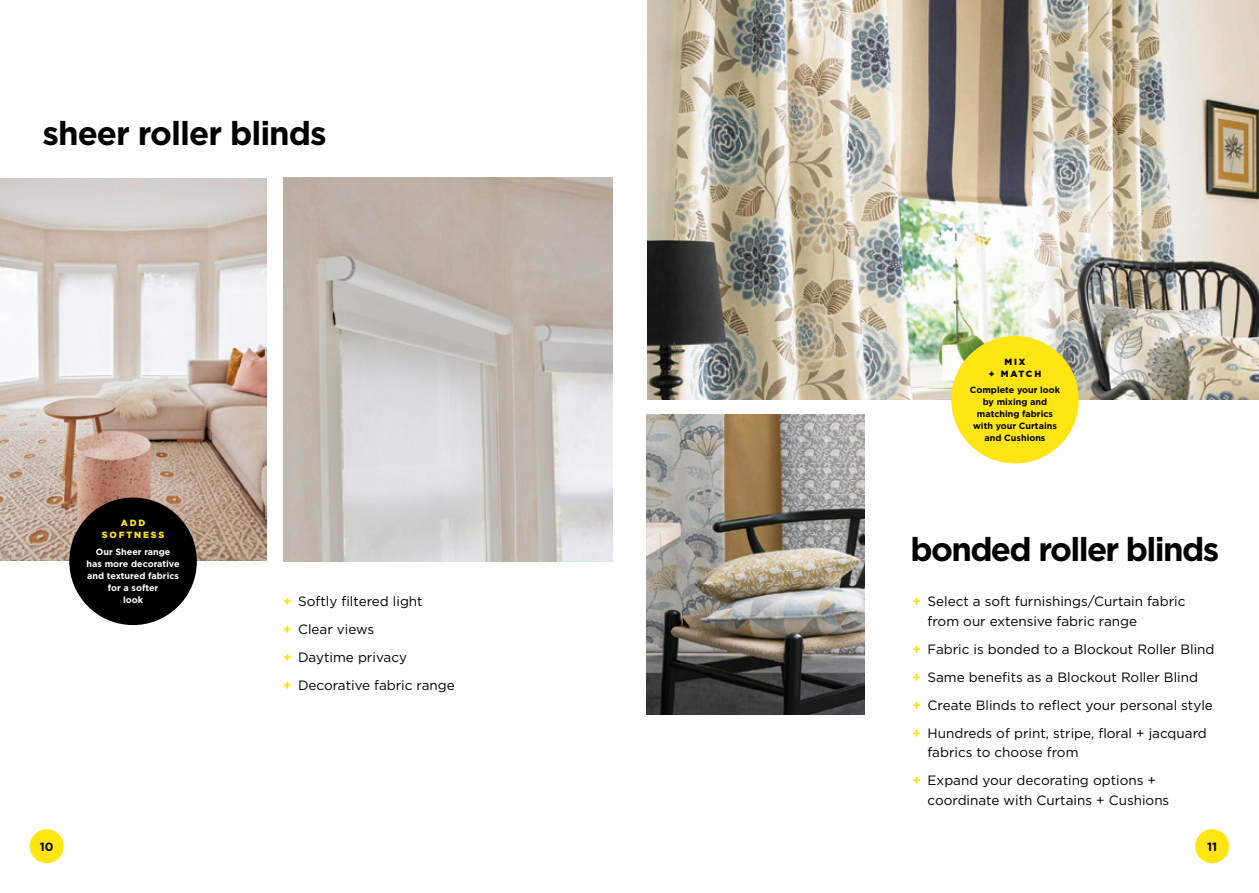
<style>
.page{position:relative;width:1259px;height:893px;background:#fff}
.page>*{position:absolute;margin:0;border:0;box-sizing:border-box;transform-origin:0 0}
.t1{font:700 33px "Gotham";letter-spacing:-.05em;color:#000}
.t2{font:700 33px "Gotham";letter-spacing:-.03em;color:#000}
.t3{font:13.5px/28px "Gotham";color:#000}
.t4{font:700 12px "Gotham";color:#000}
.t5{font:700 9px/12px "Gotham";color:#000;text-align:center}
.t6{font:700 9px/12px "Gotham";color:#fff;text-align:center}
.t7{font:900 9px/12px "Gotham";letter-spacing:.2em;color:#ffe512;text-align:center}
.t8{font:900 9px/12px "Gotham";letter-spacing:.2em;color:#000;text-align:center}
.s1{font-weight:700;color:#ffe512}
</style>
<div class="page">
<div style="left:30px;top:829px;width:34px;height:34px;background:#ffe512;border-radius:50%"></div>
<div style="left:1195px;top:829px;width:34px;height:34px;background:#ffe512;border-radius:50%"></div>
<img style="left:0;top:179px;width:266px;height:382px">
<img style="left:646px;top:414px;width:218px;height:300px">
<img style="left:647px;top:0;width:612px;height:400px">
<svg style="left:945px;top:330px;width:139px;height:134px"></svg>
<svg style="left:63px;top:492px;width:140px;height:134px;background:#453f3b"></svg>
<img style="left:283px;top:178px;width:329px;height:383px">
<h1 class="t2" style="left:43px;top:112px;width:286px">sheer roller blinds</h1>
<p class="t7" style="left:102px;top:517px;width:64px">ADD<br>SOFTNESS</p>
<p class="t6" style="left:87px;top:545px;width:95px">Our Sheer range<br>has more decorative and textured fabrics for a softer<br>look</p>
<p class="t3" style="left:283px;top:587px;width:173px"><span class="s1">+</span> Softly filtered light<br><span class="s1">+</span> Clear views<br><span class="s1">+</span> Daytime privacy<br><span class="s1">+</span> Decorative fabric range</p>
<p class="t8" style="left:989px;top:355px;width:54px">MIX<br>+ MATCH</p>
<p class="t5" style="left:970px;top:384px;width:92px">Complete your look by mixing and matching fabrics with your Curtains and Cushions</p>
<h1 class="t1" style="left:910px;top:528px;width:310px">bonded roller blinds</h1>
<p class="t3" style="left:927px;top:591px;width:259px;line-height:19.5px;text-indent:-15px"><span class="s1">+</span> Select a soft furnishings/Curtain fabric from our extensive fabric range</p>
<p class="t3" style="left:912px;top:634px;width:303px"><span class="s1">+</span> Fabric is bonded to a Blockout Roller Blind <span class="s1">+</span> Same benefits as a Blockout Roller Blind<br><span class="s1">+</span> Create Blinds to reflect your personal style <span class="s1">+</span> Hundreds of print, stripe, floral + jacquard</p>
<p class="t3" style="left:912px;top:738px;width:245px;text-indent:15px">fabrics to choose from<br><span class="s1">+</span> Expand your decorating options +</p>
<p class="t3" style="left:927px;top:785px;width:243px">coordinate with Curtains + Cushions</p>
<p class="t4" style="left:40px;top:839px;width:15px">10</p>
<p class="t4" style="left:1207px;top:839px;width:12px">11</p>
</div>
